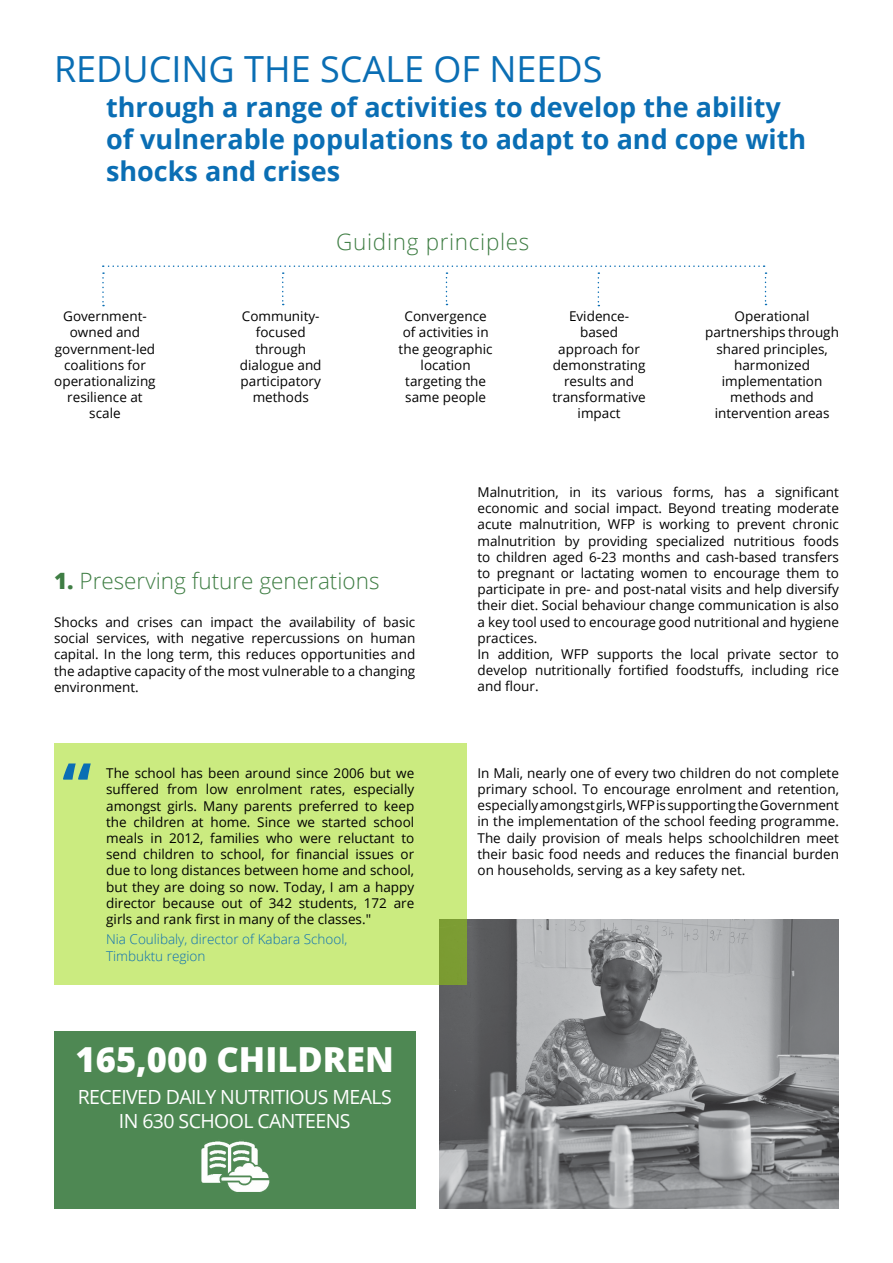
<style>
.page{position:relative;width:893px;height:1263px;background:#fff}
.page>*{position:absolute;margin:0;border:0;box-sizing:border-box;transform-origin:0 0}
.t1{font:700 66px "Open Sans";color:#0a6eb4}
.t2{font:36px "Open Sans";color:#0a6eb4}
.t3{font:800 34.5px "Open Sans";color:#fff}
.t4{font:700 27px/32.4px "Open Sans";color:#0a6eb4}
.t5{font:300 22.5px "Open Sans";color:#3f7e44}
.t6{font:300 22.5px "Open Sans";letter-spacing:.03em;color:#3f7e44}
.t7{font:19.5px/23.4px "Open Sans";letter-spacing:-.03em;color:#fff;text-align:center}
.t8{font:13.5px/16.2px "Open Sans";color:#000;text-align:center}
.t9{font:300 13.5px/16.2px "Open Sans";color:#0a6eb4}
.s1{font-weight:800}
</style>
<div class="page">
<img style="left:439px;top:919px;width:400px;height:289px">
<div style="left:54px;top:1031px;width:361px;height:177px;background:#4e8853"></div>
<img style="left:201px;top:1141px;width:69px;height:51px">
<div style="left:54px;top:743px;width:412px;height:242px;background:#cbeb80"></div>
<svg style="left:102px;top:265px;width:664px;height:41px"></svg>
<h2 class="t2" style="left:54px;top:44px;width:550px">REDUCING THE SCALE OF NEEDS</h2>
<h3 class="t4" style="left:106px;top:90px;width:702px">through a range of activities to develop the ability of vulnerable populations to adapt to and cope with shocks and crises</h3>
<h3 class="t6" style="left:336px;top:226px;width:195px">Guiding principles</h3>
<p class="t8" style="left:54px;top:308px;width:103px">Government&shy;owned and government-led coalitions for operationalizing resilience at scale</p>
<p class="t8" style="left:705px;top:308px;width:135px">Operational partnerships through shared principles, harmonized implementation methods and intervention areas</p>
<p class="t8" style="left:552px;top:308px;width:95px">Evidence&shy;based approach for demonstrating results and transformative impact</p>
<p class="t8" style="left:240px;top:308px;width:83px">Community&shy;focused through dialogue and participatory methods</p>
<p class="t8" style="left:399px;top:308px;width:96px">Convergence of activities in the geographic location targeting the same people</p>
<h3 class="t5" style="left:54px;top:566px;width:327px"><span class="s1">1.</span> Preserving future generations</h3>
<p class="t8" style="left:54px;top:614px;width:363px;text-align:justify">Shocks and crises can impact the availability of basic social services, with negative repercussions on human capital. In the long term, this reduces opportunities and the adaptive capacity of the most vulnerable to a changing environment.</p>
<h1 class="t1" style="left:62px;top:740px;width:31px">“</h1>
<p class="t8" style="left:106px;top:765px;width:310px;text-align:justify">The school has been around since 2006 but we suffered from low enrolment rates, especially amongst girls. Many parents preferred to keep the children at home. Since we started school meals in 2012, families who were reluctant to send children to school, for financial issues or due to long distances between home and school, but they are doing so now. Today, I am a happy director because out of 342 students, 172 are girls and rank first in many of the classes."</p>
<p class="t9" style="left:106px;top:931px;width:243px">Nia Coulibaly, director of Kabara School,<br>Timbuktu region</p>
<h3 class="t3" style="left:76px;top:1034px;width:320px">165,000 CHILDREN</h3>
<h3 class="t7" style="left:78px;top:1085px;width:315px">RECEIVED DAILY NUTRITIOUS MEALS<br>IN 630 SCHOOL CANTEENS</h3>
<p class="t8" style="left:477px;top:484px;width:363px;text-align:left">Malnutrition, in its various forms, has a significant economic and social impact. Beyond treating moderate acute malnutrition, WFP is working to prevent chronic malnutrition by providing specialized nutritious foods to children aged 6-23 months and cash-based transfers to pregnant or lactating women to encourage them to participate in pre- and post-natal visits and help diversify their diet. Social behaviour change communication is also a key tool used to encourage good nutritional and hygiene practices.<br>In addition, WFP supports the local private sector to develop nutritionally fortified foodstuffs, including rice and flour.</p>
<p class="t8" style="left:477px;top:764px;width:363px;text-align:justify">In Mali, nearly one of every two children do not complete primary school. To encourage enrolment and retention, especially amongst girls, WFP is supporting the Government in the implementation of the school feeding programme.<br>The daily provision of meals helps schoolchildren meet their basic food needs and reduces the financial burden on households, serving as a key safety net.</p>
</div>
